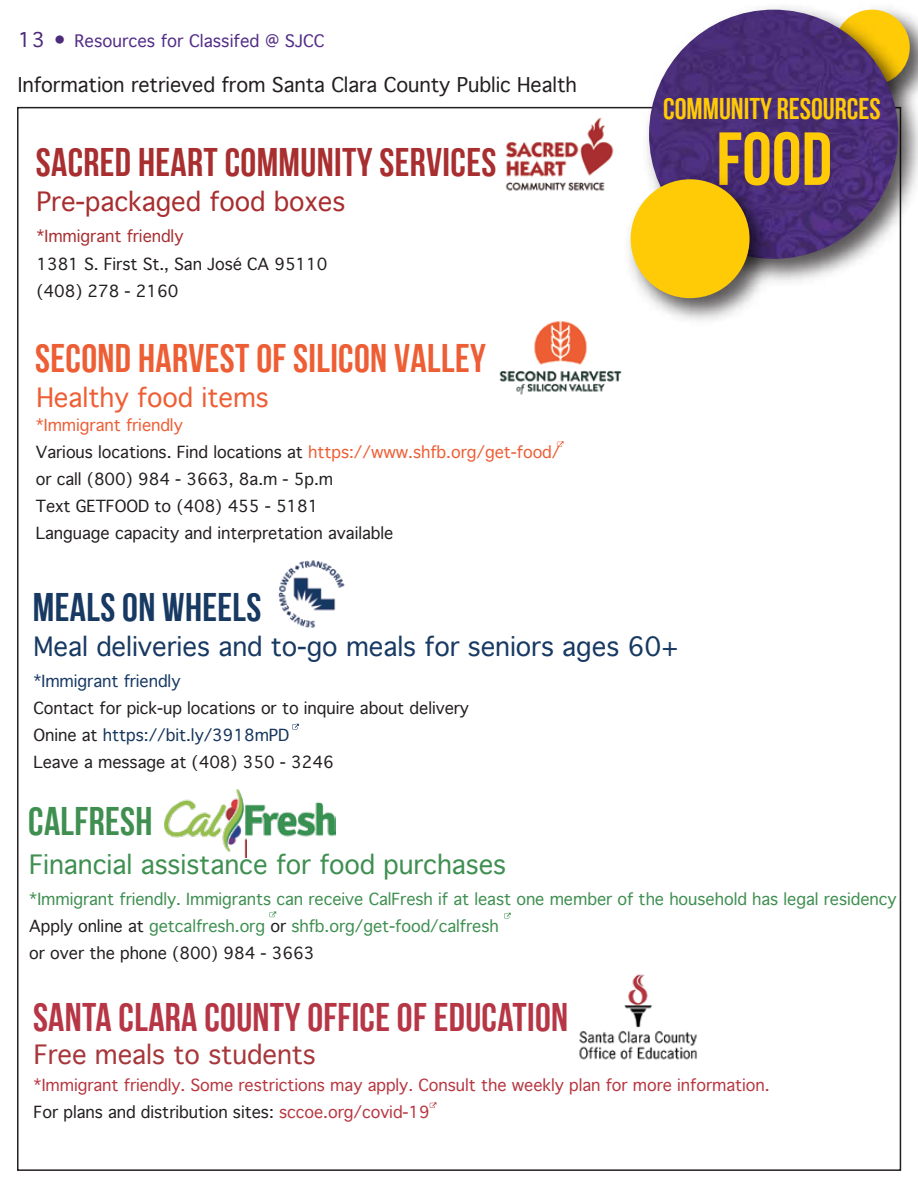
<style>
.page{position:relative;width:918px;height:1188px;background:#fff}
.page>*{position:absolute;margin:0;border:0;box-sizing:border-box;transform-origin:0 0}
.t1{font:75px "Bebas Neue";color:#ffca06}
.t2{font:39.9px "Bebas Neue";letter-spacing:.01em;color:#b73646}
.t3{font:39.9px "Bebas Neue";letter-spacing:.01em;color:#a82e30}
.t4{font:39.9px "Bebas Neue";letter-spacing:.01em;color:#ee5e35}
.t5{font:39.9px "Bebas Neue";letter-spacing:.01em;color:#173962}
.t6{font:39.9px "Bebas Neue";letter-spacing:.01em;color:#3f8f51}
.t7{font:30px "Bebas Neue";color:#ffca06}
.t8{font:25.5px "Geneva";letter-spacing:-.005em;color:#173962}
.t9{font:25.5px "Geneva";letter-spacing:-.005em;color:#3f8f51}
.t10{font:25.5px "Geneva";letter-spacing:-.005em;color:#a82e30}
.t11{font:25.5px "Geneva";letter-spacing:-.005em;color:#a6363a}
.t12{font:25.5px "Geneva";letter-spacing:-.005em;color:#ee5e35}
.t13{font:19.5px "Geneva";letter-spacing:-.005em;color:#231f20}
.t14{font:16.5px "Geneva";color:#532d87}
.t15{font:16.05px/27.2px "Geneva";letter-spacing:-.005em;color:#231f20}
.t16{font:16.05px/27.2px "Geneva";letter-spacing:-.005em;color:#3f8f51}
.t17{font:16.05px/27.2px "Geneva";letter-spacing:-.005em;color:#b73741}
.t18{font:16.05px "Geneva";letter-spacing:-.005em;color:#a82e30}
.t19{font:16.05px "Geneva";letter-spacing:-.005em;color:#183964}
.s1{font-size:19.5px;color:#4d2b7b}
.s2{color:#ee5e35}
.s3{color:#15355b}
.s4{color:#231f20}
</style>
<div class="page">
<img style="left:491px;top:7px;width:427px;height:291px">
<img style="left:649px;top:10px;width:249px;height:249px;border-radius:125px">
<img style="left:618px;top:166px;width:165px;height:155px">
<div style="left:631px;top:179px;width:119px;height:119px;background:#ffca06;border-radius:50%"></div>
<svg style="left:557px;top:441px;width:7px;height:6px"></svg>
<svg style="left:292px;top:724px;width:7px;height:6px"></svg>
<svg style="left:269px;top:911px;width:7px;height:6px"></svg>
<svg style="left:504px;top:913px;width:7px;height:5px"></svg>
<svg style="left:430px;top:1102px;width:6px;height:6px"></svg>
<img style="left:500px;top:113px;width:118px;height:83px">
<img style="left:499px;top:303px;width:132px;height:92px">
<img style="left:165px;top:789px;width:171px;height:69px">
<div style="left:247px;top:838px;width:97px;height:22px;background:#fff"></div>
<img style="left:579px;top:974px;width:118px;height:86px">
<img style="left:278px;top:560px;width:67px;height:68px">
<p class="t14" style="left:18px;top:32px;width:308px"><span class="s1">13 •</span> Resources for Classifed @ SJCC</p>
<p class="t13" style="left:18px;top:74px;width:561px">Information retrieved from Santa Clara County Public Health</p>
<h2 class="t3" style="left:36px;top:140px;width:462px">SACRED HEART COMMUNITY SERVICES</h2>
<h3 class="t10" style="left:36px;top:188px;width:311px">Pre-packaged food boxes</h3>
<p class="t18" style="left:36px;top:227px;width:149px">*Immigrant friendly</p>
<p class="t15" style="left:36px;top:250px;width:293px">1381 S. First St., San José CA 95110 (408) 278 - 2160</p>
<h2 class="t4" style="left:35px;top:337px;width:452px">SECOND HARVEST OF SILICON VALLEY</h2>
<h3 class="t12" style="left:36px;top:384px;width:234px">Healthy food items</h3>
<p class="t15" style="left:36px;top:412px;width:526px"><span class="s2">*Immigrant friendly<br></span>Various locations. Find locations at <span class="s2">https://www.shfb.org/get-food/ </span>or call (800) 984 - 3663, 8a.m - 5p.m<br>Text GETFOOD to (408) 455 - 5181<br>Language capacity and interpretation available</p>
<h3 class="t7" style="left:663px;top:92px;width:219px">COMMUNITY RESOURCES</h3>
<h1 class="t1" style="left:716px;top:118px;width:117px">FOOD</h1>
<h2 class="t5" style="left:33px;top:585px;width:230px">MEALS ON WHEELS</h2>
<h3 class="t8" style="left:34px;top:632px;width:646px">Meal deliveries and to-go meals for seniors ages 60+</h3>
<p class="t19" style="left:34px;top:672px;width:148px">*Immigrant friendly</p>
<p class="t15" style="left:34px;top:695px;width:437px">Contact for pick-up locations or to inquire about delivery<br>Onine at <span class="s3">https://bit.ly/3918mPD<br></span>Leave a message at (408) 350 - 3246</p>
<h2 class="t6" style="left:28px;top:800px;width:126px">CALFRESH</h2>
<h3 class="t9" style="left:29px;top:850px;width:478px">Financial assistance for food purchases</h3>
<p class="t16" style="left:29px;top:886px;width:869px">*Immigrant friendly. Immigrants can receive CalFresh if at least one member of the household has legal residency<br><span class="s4">Apply online at</span> getcalfresh.org <span class="s4">or</span> shfb.org/get-food/calfresh<br><span class="s4">or over the phone (800) 984 - 3663</span></p>
<h2 class="t2" style="left:33px;top:995px;width:537px">SANTA CLARA COUNTY OFFICE OF EDUCATION</h2>
<h3 class="t11" style="left:34px;top:1040px;width:284px">Free meals to students</h3>
<p class="t17" style="left:34px;top:1072px;width:738px">*Immigrant friendly. Some restrictions may apply. Consult the weekly plan for more information.<br><span class="s4">For plans and distribution sites:</span> sccoe.org/covid-19</p>
</div>
